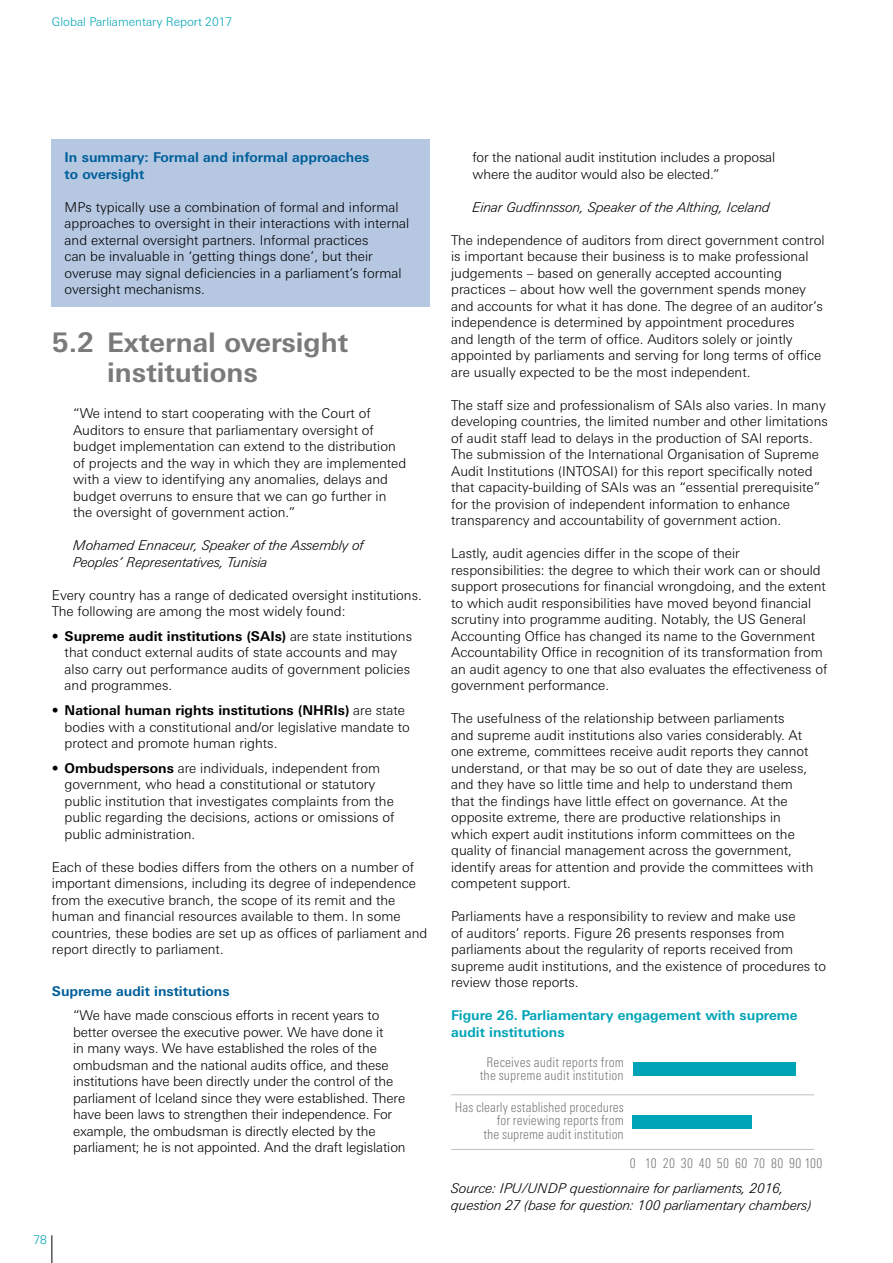
<style>
.page{position:relative;width:893px;height:1263px;background:#fff}
.page>*{position:absolute;margin:0;border:0;box-sizing:border-box;transform-origin:0 0}
.t1{font:700 27px/30px "Linotype Univers Basic";color:#797a7b}
.t2{font:300 13.5px/16.5px "Linotype Univers Basic";color:#000}
.t3{font:italic 300 13.5px/16.5px "Linotype Univers Basic";color:#000}
.t4{font:300 condensed 13.5px/13.5px "Linotype Univers";letter-spacing:.01em;color:#797a7b;text-align:center}
.t5{font:700 13.5px/16.5px "Linotype Univers Basic";color:#005f9a}
.t6{font:700 13.5px/16.5px "Linotype Univers Basic";color:#00a4b7}
.t7{font:300 condensed 13.5px "Linotype Univers";letter-spacing:.03em;color:#797a7b}
.t8{font:300 12px "Linotype Univers Basic";color:#00a4b7}
.s1{font-weight:700}
</style>
<div class="page">
<svg style="left:51px;top:1235px;width:1px;height:28px"></svg>
<div style="left:52px;top:139px;width:378px;height:60px;background:#b5c7e1"></div>
<div style="left:52px;top:188px;width:378px;height:119px;background:#b5c7e1"></div>
<hr style="left:451px;top:1094px;width:363px;height:1px;background:#bfc1c1">
<hr style="left:451px;top:1149px;width:363px;height:1px;background:#bfc1c1">
<div style="left:633px;top:1116px;width:119px;height:13px;background:#00a4b7"></div>
<div style="left:633px;top:1063px;width:162px;height:13px;background:#00a4b7"></div>
<p class="t8" style="left:52px;top:15px;width:182px">Global Parliamentary Report 2017</p>
<p class="t5" style="left:65px;top:149px;width:306px">In summary: Formal and informal approaches to oversight</p>
<p class="t2" style="left:65px;top:199px;width:346px">MPs typically use a combination of formal and informal approaches to oversight in their interactions with internal and external oversight partners. Informal practices<br>can be invaluable in ‘getting things done’, but their overuse may signal deficiencies in a parliament’s formal oversight mechanisms.</p>
<h1 class="t1" style="left:107px;top:327px;width:242px;text-indent:-55px">5.2 External oversight institutions</h1>
<p class="t2" style="left:73px;top:405px;width:335px">“We intend to start cooperating with the Court of Auditors to ensure that parliamentary oversight of budget implementation can extend to the distribution of projects and the way in which they are implemented with a view to identifying any anomalies, delays and budget overruns to ensure that we can go further in the oversight of government action.”</p>
<p class="t3" style="left:73px;top:537px;width:292px">Mohamed Ennaceur, Speaker of the Assembly of<br>Peoples’ Representatives, Tunisia</p>
<p class="t2" style="left:52px;top:586px;width:371px">Every country has a range of dedicated oversight institutions.<br>The following are among the most widely found:</p>
<p class="t2" style="left:65px;top:628px;width:349px;text-indent:-13px">• <span class="s1">Supreme audit institutions (SAIs)</span> are state institutions that conduct external audits of state accounts and may also carry out performance audits of government policies and programmes.</p>
<p class="t2" style="left:65px;top:702px;width:347px;text-indent:-13px">• <span class="s1">National human rights institutions (NHRIs)</span> are state bodies with a constitutional and/or legislative mandate to protect and promote human rights.</p>
<p class="t2" style="left:65px;top:760px;width:331px;text-indent:-13px">• <span class="s1">Ombudspersons</span> are individuals, independent from government, who head a constitutional or statutory public institution that investigates complaints from the public regarding the decisions, actions or omissions of public administration.</p>
<p class="t2" style="left:52px;top:859px;width:377px">Each of these bodies differs from the others on a number of important dimensions, including its degree of independence from the executive branch, the scope of its remit and the human and financial resources available to them. In some countries, these bodies are set up as offices of parliament and report directly to parliament.</p>
<p class="t5" style="left:52px;top:982px;width:179px">Supreme audit institutions</p>
<p class="t2" style="left:73px;top:1007px;width:334px">“We have made conscious efforts in recent years to better oversee the executive power. We have done it<br>in many ways. We have established the roles of the ombudsman and the national audits office, and these institutions have been directly under the control of the parliament of Iceland since they were established. There have been laws to strengthen their independence. For example, the ombudsman is directly elected by the parliament; he is not appointed. And the draft legislation</p>
<p class="t8" style="left:33px;top:1232px;width:15px">78</p>
<p class="t2" style="left:472px;top:149px;width:304px">for the national audit institution includes a proposal where the auditor would also be elected.”</p>
<p class="t3" style="left:472px;top:198px;width:299px">Einar Gudfinnsson, Speaker of the Althing, Iceland</p>
<p class="t2" style="left:451px;top:231px;width:375px">The independence of auditors from direct government control is important because their business is to make professional judgements – based on generally accepted accounting practices – about how well the government spends money and accounts for what it has done. The degree of an auditor’s independence is determined by appointment procedures<br>and length of the term of office. Auditors solely or jointly appointed by parliaments and serving for long terms of office are usually expected to be the most independent.</p>
<p class="t2" style="left:451px;top:396px;width:378px">The staff size and professionalism of SAIs also varies. In many developing countries, the limited number and other limitations of audit staff lead to delays in the production of SAI reports.<br>The submission of the International Organisation of Supreme Audit Institutions (INTOSAI) for this report specifically noted that capacity-building of SAIs was an “essential prerequisite” for the provision of independent information to enhance transparency and accountability of government action.</p>
<p class="t2" style="left:451px;top:545px;width:378px">Lastly, audit agencies differ in the scope of their responsibilities: the degree to which their work can or should support prosecutions for financial wrongdoing, and the extent to which audit responsibilities have moved beyond financial scrutiny into programme auditing. Notably, the US General Accounting Office has changed its name to the Government Accountability Office in recognition of its transformation from an audit agency to one that also evaluates the effectiveness of government performance.</p>
<p class="t2" style="left:451px;top:710px;width:364px">The usefulness of the relationship between parliaments<br>and supreme audit institutions also varies considerably. At one extreme, committees receive audit reports they cannot understand, or that may be so out of date they are useless, and they have so little time and help to understand them that the findings have little effect on governance. At the opposite extreme, there are productive relationships in which expert audit institutions inform committees on the quality of financial management across the government, identify areas for attention and provide the committees with competent support.</p>
<p class="t2" style="left:451px;top:908px;width:376px">Parliaments have a responsibility to review and make use<br>of auditors’ reports. Figure 26 presents responses from parliaments about the regularity of reports received from supreme audit institutions, and the existence of procedures to review those reports.</p>
<p class="t6" style="left:451px;top:1007px;width:348px">Figure 26. Parliamentary engagement with supreme audit institutions</p>
<p class="t4" style="left:480px;top:1055px;width:146px">Receives audit reports from the supreme audit institution</p>
<p class="t4" style="left:455px;top:1100px;width:170px;text-align:right">Has clearly established procedures for reviewing reports from<br>the supreme audit institution</p>
<p class="t7" style="left:630px;top:1156px;width:194px">0 10 20 30 40 50 60 70 80 90 100</p>
<p class="t3" style="left:451px;top:1180px;width:362px">Source: IPU/UNDP questionnaire for parliaments, 2016, question 27 (base for question: 100 parliamentary chambers)</p>
</div>
